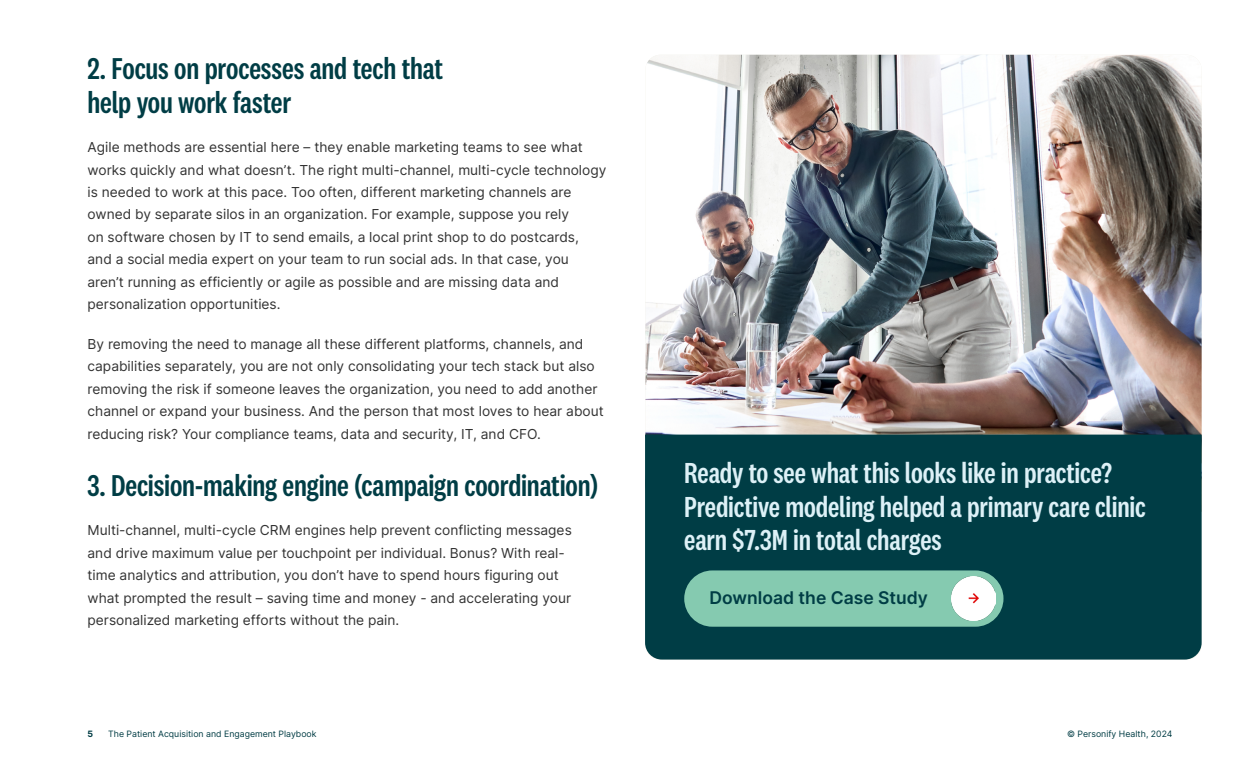
<style>
.page{position:relative;width:1260px;height:765px;background:#fff}
.page>*{position:absolute;margin:0;border:0;box-sizing:border-box;transform-origin:0 0}
.t1{font:500 31.25px/33.8px "National 2 Condensed";letter-spacing:-.005em;color:#003d45}
.t2{font:500 30px/33.8px "National 2 Condensed";letter-spacing:-.005em;color:#ddf1f7}
.t3{font:600 17.5px "Inter";color:#003d45}
.t4{font:13.75px/22.5px "Inter";color:#333}
.t5{font:8.75px "Inter";color:#003c44}
.t6{font:700 8.75px "Inter";color:#003c44}
</style>
<div class="page">
<img style="left:645px;top:55px;width:557px;height:380px">
<div style="left:645px;top:435px;width:557px;height:225px;background:#003d45"></div>
<div style="left:684px;top:570px;width:320px;height:57px;background:#85cab0;border-radius:28px"></div>
<img style="left:951px;top:577px;width:44px;height:44px">
<h1 class="t1" style="left:88px;top:51px;width:357px">2. Focus on processes and tech that help you work faster</h1>
<p class="t4" style="left:88px;top:135px;width:520px">Agile methods are essential here – they enable marketing teams to see what works quickly and what doesn’t. The right multi-channel, multi-cycle technology is needed to work at this pace. Too often, different marketing channels are owned by separate silos in an organization. For example, suppose you rely<br>on software chosen by IT to send emails, a local print shop to do postcards, and a social media expert on your team to run social ads. In that case, you aren’t running as efficiently or agile as possible and are missing data and personalization opportunities.</p>
<p class="t4" style="left:88px;top:332px;width:518px">By removing the need to manage all these different platforms, channels, and capabilities separately, you are not only consolidating your tech stack but also removing the risk if someone leaves the organization, you need to add another channel or expand your business. And the person that most loves to hear about reducing risk? Your compliance teams, data and security, IT, and CFO.</p>
<h1 class="t1" style="left:88px;top:468px;width:512px">3. Decision-making engine (campaign coordination)</h1>
<p class="t4" style="left:88px;top:519px;width:486px">Multi-channel, multi-cycle CRM engines help prevent conflicting messages and drive maximum value per touchpoint per individual. Bonus? With real&shy;time analytics and attribution, you don’t have to spend hours figuring out what prompted the result – saving time and money - and accelerating your personalized marketing efforts without the pain.</p>
<h2 class="t2" style="left:684px;top:456px;width:463px">Ready to see what this looks like in practice?<br>Predictive modeling helped a primary care clinic earn $7.3M in total charges</h2>
<p class="t3" style="left:709px;top:585px;width:220px">Download the Case Study</p>
<p class="t6" style="left:88px;top:727px;width:7px">5</p>
<p class="t5" style="left:108px;top:727px;width:210px">The Patient Acquisition and Engagement Playbook</p>
<p class="t5" style="left:1067px;top:727px;width:107px">© Personify Health, 2024</p>
</div>
